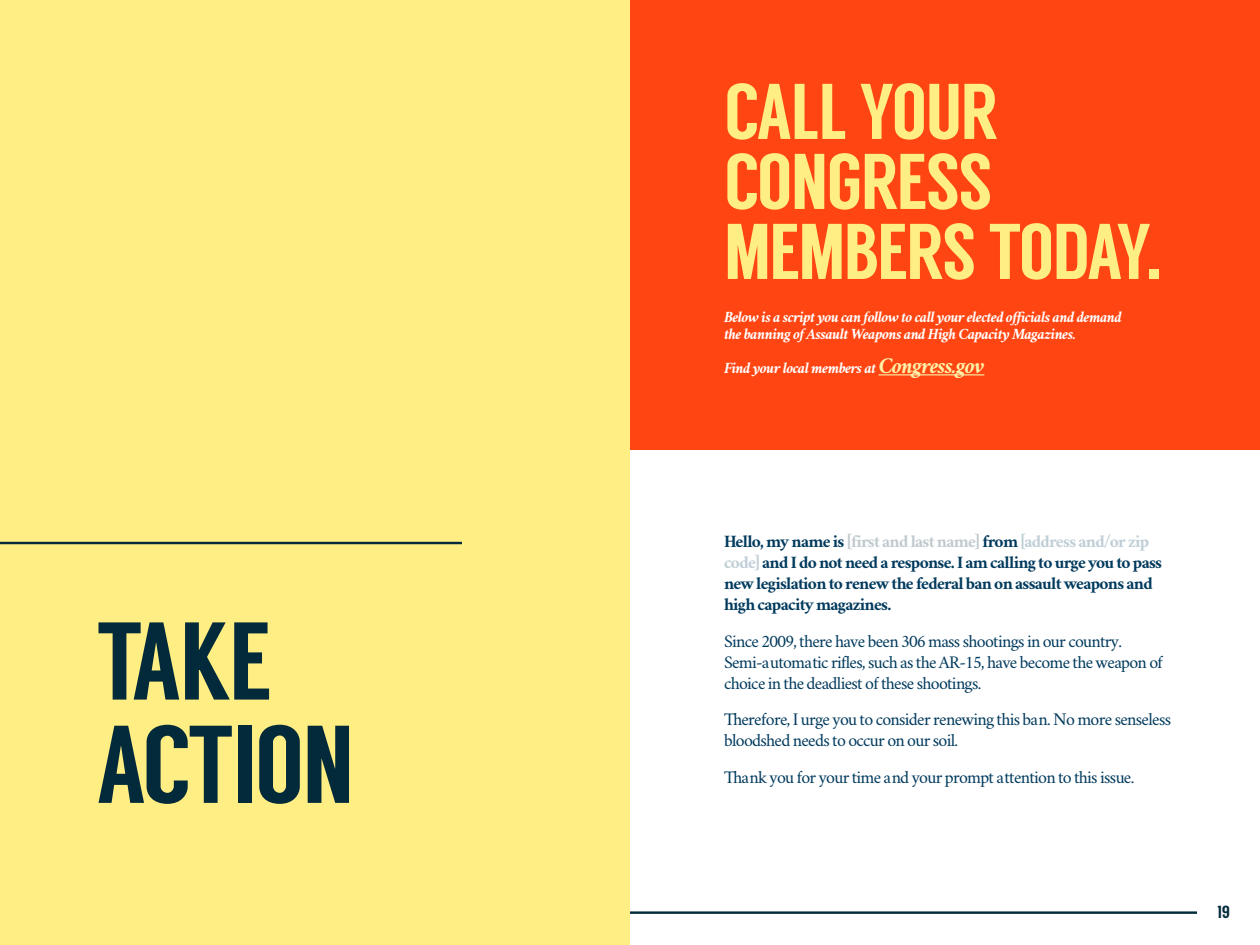
<style>
.page{position:relative;width:1260px;height:945px;background:#fff}
.page>*{position:absolute;margin:0;border:0;box-sizing:border-box;transform-origin:0 0}
.t1{font:110.25px/103.2px "Langdon";letter-spacing:-.02em;color:#022a3a}
.t2{font:78.75px/70px "Langdon";letter-spacing:-.02em;color:#ffee83}
.t3{font:17.5px/21px "Crimson";letter-spacing:-.04em;color:#003a5d}
.t4{font:700 17.5px/21px "Crimson";letter-spacing:-.04em;color:#003a5d}
.t5{font:17.5px "Langdon";color:#022a3a}
.t6{font:italic 700 15.75px/17.5px "Crimson";letter-spacing:-.04em;color:#fff}
.s1{font-size:22.75px;color:#fff2a8}
.s2{color:#c0cace}
.s3{color:#bfced6}
</style>
<div class="page">
<div style="left:0;top:0;width:629px;height:945px;background:#ffee83"></div>
<div style="left:630px;top:0;width:630px;height:449px;background:#ff4612"></div>
<hr style="left:0;top:542px;width:462px;height:2px;background:#022a3a">
<hr style="left:879px;top:374px;width:105px;height:1px;background:#fff2a8">
<hr style="left:630px;top:911px;width:567px;height:3px;background:#022a3a">
<h1 class="t1" style="left:96px;top:610px;width:260px">TAKE<br>ACTION</h1>
<h2 class="t2" style="left:724px;top:77px;width:441px">CALL YOUR<br>CONGRESS<br>MEMBERS TODAY.</h2>
<p class="t6" style="left:724px;top:307px;width:399px">Below is a script you can follow to call your elected officials and demand the banning of Assault Weapons and High Capacity Magazines.</p>
<p class="t6" style="left:724px;top:358px;width:262px">Find your local members at <span class="s1">Congress.gov</span></p>
<p class="t4" style="left:724px;top:531px;width:440px">Hello, my name is <span class="s2">[first and last name]</span> from <span class="s3">[address and/or zip code]</span> and I do not need a response. I am calling to urge you to pass new legislation to renew the federal ban on assault weapons and high capacity magazines.</p>
<p class="t3" style="left:724px;top:629px;width:440px">Since 2009, there have been 306 mass shootings in our country.<br>Semi-automatic rifles, such as the AR-15, have become the weapon of choice in the deadliest of these shootings.</p>
<p class="t3" style="left:724px;top:708px;width:449px">Therefore, I urge you to consider renewing this ban. No more senseless bloodshed needs to occur on our soil.</p>
<p class="t3" style="left:724px;top:766px;width:412px">Thank you for your time and your prompt attention to this issue.</p>
<p class="t5" style="left:1217px;top:902px;width:14px">19</p>
</div>
